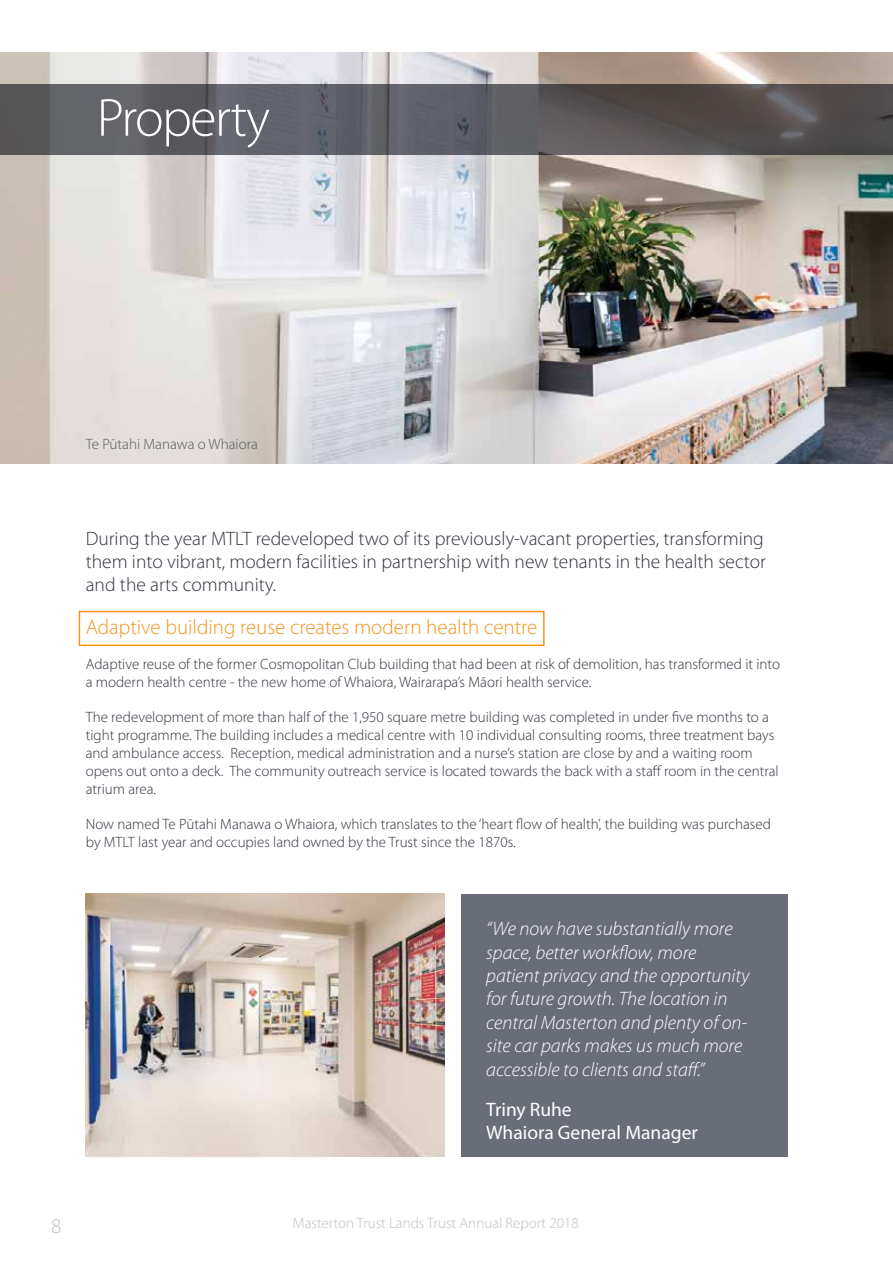
<style>
.page{position:relative;width:893px;height:1263px;background:#fff}
.page>*{position:absolute;margin:0;border:0;box-sizing:border-box;transform-origin:0 0}
.t1{font:300 54px "Myriad Pro";letter-spacing:-.03em;color:#fff}
.t2{font:300 21px "Myriad Pro";color:#f7941e}
.t3{font:300 21px "Myriad Pro";color:#bcbec0}
.t4{font:italic 300 19.5px/23.4px "Myriad Pro";color:#fff}
.t5{font:300 19.5px/23.4px "Myriad Pro";color:#30333e;text-align:justify}
.t6{font:19.5px/23.4px "Myriad Pro";color:#fff}
.t7{font:300 15px/18px "Myriad Pro";color:#30333e}
.t8{font:300 15px "Myriad Pro";color:#bcbec0}
.t9{font:300 15px "Myriad Pro";color:#58595b}
</style>
<div class="page">
<img style="left:0;top:52px;width:893px;height:411px">
<img style="left:85px;top:894px;width:360px;height:263px">
<svg style="left:0;top:84px;width:893px;height:70px;background:#5a585c"></svg>
<div style="left:79px;top:611px;width:466px;height:35px;border:2px solid #f7941e"></div>
<div style="left:461px;top:894px;width:326px;height:263px;background:#686d78"></div>
<h1 class="t1" style="left:97px;top:85px;width:175px">Property</h1>
<p class="t9" style="left:86px;top:435px;width:174px">Te Pūtahi Manawa o Whaiora</p>
<h3 class="t5" style="left:86px;top:526px;width:682px">During the year MTLT redeveloped two of its previously-vacant properties, transforming them into vibrant, modern facilities in partnership with new tenants in the health sector and the arts community.</h3>
<h2 class="t2" style="left:86px;top:614px;width:453px">Adaptive building reuse creates modern health centre</h2>
<p class="t7" style="left:86px;top:655px;width:696px">Adaptive reuse of the former Cosmopolitan Club building that had been at risk of demolition, has transformed it into a modern health centre - the new home of Whaiora, Wairarapa’s Māori health service.</p>
<p class="t7" style="left:86px;top:708px;width:694px">The redevelopment of more than half of the 1,950 square metre building was completed in under five months to a tight programme. The building includes a medical centre with 10 individual consulting rooms, three treatment bays and ambulance access. Reception, medical administration and a nurse’s station are close by and a waiting room opens out onto a deck. The community outreach service is located towards the back with a staff room in the central atrium area.</p>
<p class="t7" style="left:86px;top:815px;width:687px">Now named Te Pūtahi Manawa o Whaiora, which translates to the ‘heart flow of health’, the building was purchased by MTLT last year and occupies land owned by the Trust since the 1870s.</p>
<h3 class="t4" style="left:486px;top:917px;width:265px">“We now have substantially more space, better workflow, more patient privacy and the opportunity for future growth. The location in central Masterton and plenty of on&shy;site car parks makes us much more accessible to clients and staff.”</h3>
<h3 class="t6" style="left:486px;top:1097px;width:213px">Triny Ruhe<br>Whaiora General Manager</h3>
<h2 class="t3" style="left:51px;top:1213px;width:12px">8</h2>
<p class="t8" style="left:293px;top:1214px;width:287px">Masterton Trust Lands Trust Annual Report 2018</p>
</div>
